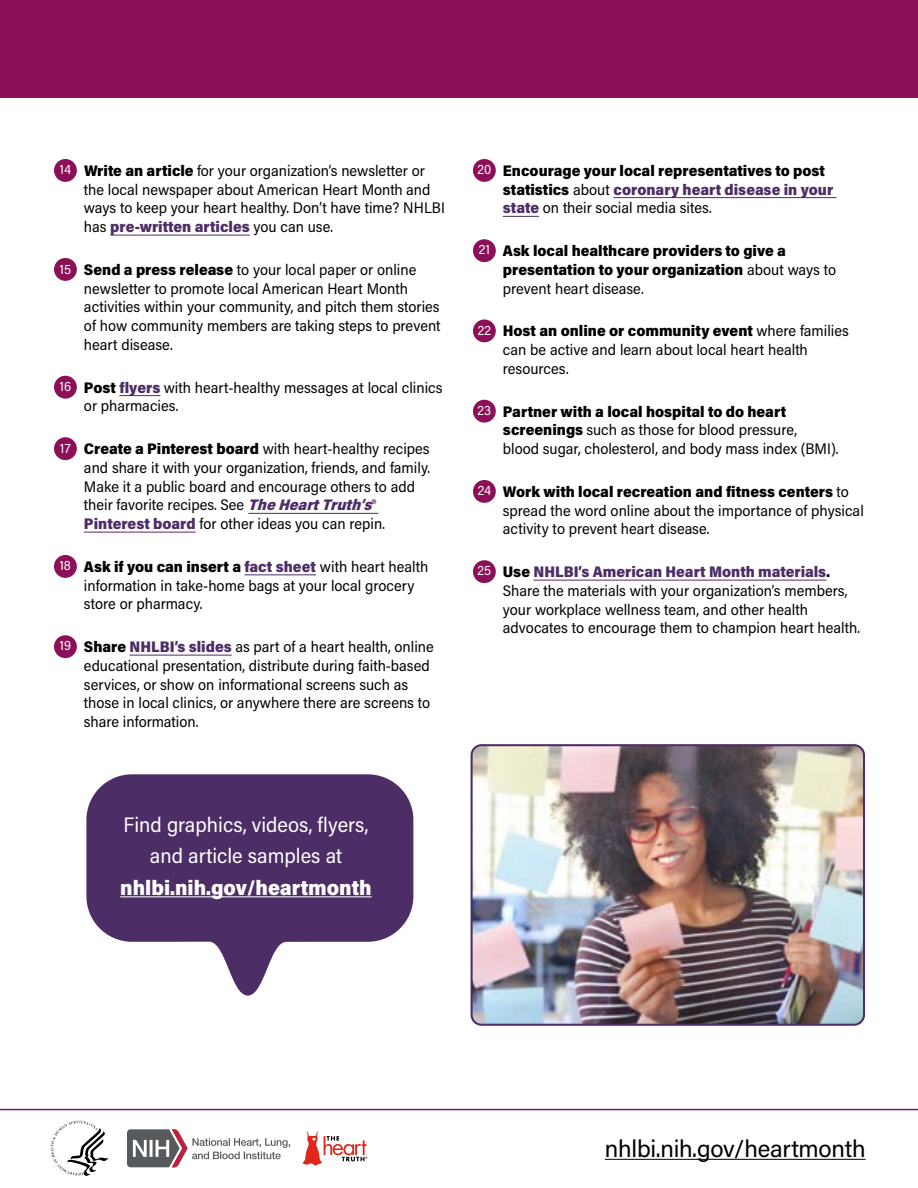
<style>
.page{position:relative;width:918px;height:1188px;background:#fff}
.page>*{position:absolute;margin:0;border:0;box-sizing:border-box;transform-origin:0 0}
.t1{font:24px "Acumin Pro";letter-spacing:-.01em;color:#000}
.t2{font:21px/31.5px "Acumin Pro Semi Cond";color:#fff;text-align:center}
.t3{font:15.3px/18.8px "Acumin Pro Semi Cond";color:#000}
.t4{font:900 15.3px/18.8px "Acumin Pro Semi Cond";color:#000}
.s1{font-size:13.5px;color:#fff}
.s2{font-weight:900}
.s3{font-weight:900;color:#4d2d66}
.s4{font-weight:900;font-style:italic;color:#4d2d66}
.s5{font-weight:400;font-size:13.5px;color:#fff}
.s6{font-weight:400}
.s7{color:#4d2d66}
</style>
<div class="page">
<div style="left:0;top:0;width:918px;height:97px;background:#8b1057"></div>
<div style="left:54px;top:159px;width:23px;height:23px;background:#8b1057;border-radius:50%"></div>
<hr style="left:110px;top:235px;width:140px;height:1px;background:#4d2d66">
<div style="left:54px;top:258px;width:23px;height:23px;background:#8b1057;border-radius:50%"></div>
<div style="left:54px;top:376px;width:23px;height:23px;background:#8b1057;border-radius:50%"></div>
<hr style="left:119px;top:395px;width:41px;height:1px;background:#4d2d66">
<div style="left:54px;top:437px;width:23px;height:23px;background:#8b1057;border-radius:50%"></div>
<hr style="left:248px;top:513px;width:130px;height:1px;background:#4d2d66">
<hr style="left:84px;top:532px;width:112px;height:1px;background:#4d2d66">
<div style="left:54px;top:555px;width:23px;height:23px;background:#8b1057;border-radius:50%"></div>
<hr style="left:244px;top:574px;width:72px;height:1px;background:#4d2d66">
<div style="left:54px;top:635px;width:23px;height:23px;background:#8b1057;border-radius:50%"></div>
<hr style="left:130px;top:655px;width:102px;height:1px;background:#4d2d66">
<div style="left:473px;top:159px;width:23px;height:23px;background:#8b1057;border-radius:50%"></div>
<hr style="left:614px;top:197px;width:223px;height:1px;background:#4d2d66">
<hr style="left:503px;top:216px;width:36px;height:1px;background:#4d2d66">
<div style="left:473px;top:239px;width:23px;height:23px;background:#8b1057;border-radius:50%"></div>
<div style="left:473px;top:320px;width:23px;height:22px;background:#8b1057;border-radius:50%"></div>
<div style="left:473px;top:400px;width:23px;height:23px;background:#8b1057;border-radius:50%"></div>
<div style="left:473px;top:480px;width:23px;height:23px;background:#8b1057;border-radius:50%"></div>
<div style="left:473px;top:560px;width:23px;height:23px;background:#8b1057;border-radius:50%"></div>
<hr style="left:533px;top:580px;width:294px;height:1px;background:#4d2d66">
<svg style="left:86px;top:774px;width:327px;height:222px;fill:#4d2d66"></svg>
<hr style="left:120px;top:896px;width:252px;height:1px;background:#fff">
<img style="left:472px;top:745px;width:390px;height:280px">
<div style="left:471px;top:744px;width:394px;height:282px;border:2px solid #4d2d66;border-radius:10px"></div>
<hr style="left:0;top:1109px;width:918px;height:1px;background:#8b1057">
<svg style="left:51px;top:1121px;width:58px;height:55px"></svg>
<svg style="left:127px;top:1129px;width:163px;height:38px"></svg>
<svg style="left:303px;top:1131px;width:64px;height:35px"></svg>
<hr style="left:605px;top:1159px;width:261px;height:1px;background:#000">
<p class="t3" style="left:84px;top:161px;width:362px;text-indent:-24px"><span class="s1">14</span> <span class="s2">Write an article</span> for your organization’s newsletter or the local newspaper about American Heart Month and ways to keep your heart healthy. Don’t have time? NHLBI has <span class="s3">pre-written articles</span> you can use.</p>
<p class="t3" style="left:84px;top:260px;width:358px;text-indent:-24px"><span class="s1">15</span> <span class="s2">Send a press release</span> to your local paper or online newsletter to promote local American Heart Month activities within your community, and pitch them stories of how community members are taking steps to prevent heart disease.</p>
<p class="t3" style="left:84px;top:377px;width:360px;text-indent:-24px"><span class="s1">16</span> <span class="s2">Post</span> <span class="s3">flyers</span> with heart-healthy messages at local clinics or pharmacies.</p>
<p class="t3" style="left:84px;top:439px;width:348px;text-indent:-24px"><span class="s1">17</span> <span class="s2">Create a Pinterest board</span> with heart-healthy recipes and share it with your organization, friends, and family.<br>Make it a public board and encourage others to add their favorite recipes. See <span class="s4">TheHeartTruth’s</span><span class="s3">® Pinterest board</span> for other ideas you can repin.</p>
<p class="t3" style="left:84px;top:557px;width:346px;text-indent:-24px"><span class="s1">18</span> <span class="s2">Ask if you can insert a</span> <span class="s3">fact sheet</span> with heart health information in take-home bags at your local grocery store or pharmacy.</p>
<p class="t3" style="left:84px;top:637px;width:351px;text-indent:-24px"><span class="s1">19</span> <span class="s2">Share</span> <span class="s3">NHLBI’s slides</span> as part of a heart health, online educational presentation, distribute during faith-based services, or show on informational screens such as those in local clinics, or anywhere there are screens to share information.</p>
<p class="t4" style="left:503px;top:160px;width:332px;text-indent:-25px"><span class="s5">20</span> Encourage your local representatives to post statistics <span class="s6">about</span> <span class="s7">coronary heart disease in your state</span> <span class="s6">on their social media sites.</span></p>
<p class="t4" style="left:503px;top:241px;width:335px;text-indent:-24px"><span class="s5">21</span> Ask local healthcare providers to give a presentation to your organization <span class="s6">about ways to prevent heart disease.</span></p>
<p class="t3" style="left:503px;top:321px;width:348px;text-indent:-25px"><span class="s1">22</span> <span class="s2">Host an online or community event</span> where families can be active and learn about local heart health resources.</p>
<p class="t3" style="left:503px;top:401px;width:337px;text-indent:-25px"><span class="s1">23</span> <span class="s2">Partner with a local hospital to do heart screenings</span> such as those for blood pressure,<br>blood sugar, cholesterol, and body mass index (BMI).</p>
<p class="t3" style="left:503px;top:482px;width:362px;text-indent:-25px"><span class="s1">24</span> <span class="s2">Work with local recreation and fitness centers</span> to spread the word online about the importance of physical activity to prevent heart disease.</p>
<p class="t3" style="left:503px;top:562px;width:359px;text-indent:-25px"><span class="s1">25</span> <span class="s2">Use</span> <span class="s3">NHLBI’s American Heart Month materials</span><span class="s2">.<br></span>Share the materials with your organization’s members, your workplace wellness team, and other health advocates to encourage them to champion heart health.</p>
<p class="t2" style="left:120px;top:808px;width:253px">Find graphics, videos, flyers, and article samples at <span class="s2">nhlbi.nih.gov/heartmonth</span></p>
<p class="t1" style="left:605px;top:1132px;width:262px">nhlbi.nih.gov/heartmonth</p>
</div>
